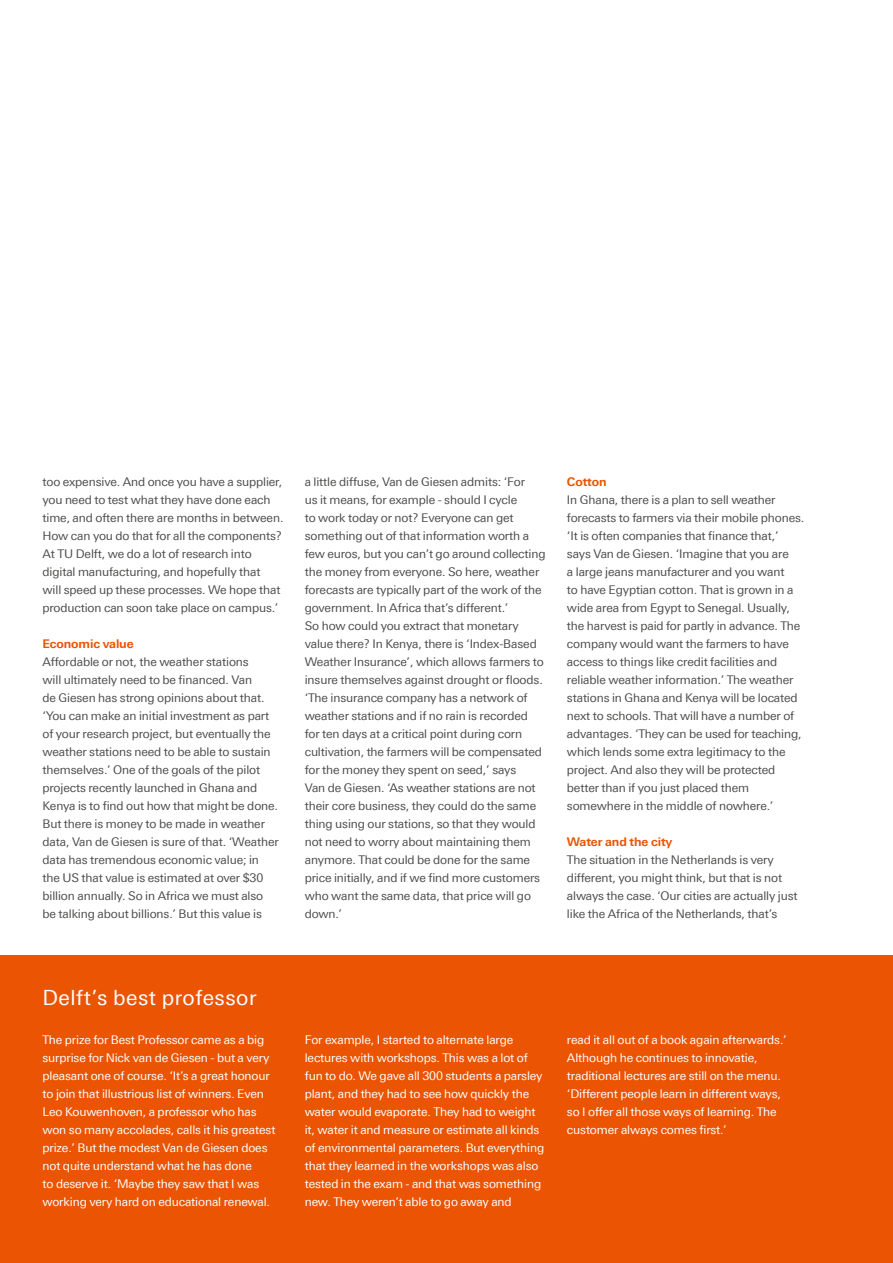
<style>
.page{position:relative;width:893px;height:1263px;background:#fff}
.page>*{position:absolute;margin:0;border:0;box-sizing:border-box;transform-origin:0 0}
.t1{font:21px "Linotype Univers 430";letter-spacing:.025em;color:#fff}
.t2{font:12px/18px "Linotype Univers 430";letter-spacing:-.01em;color:#4d4d4c}
.t3{font:12px/18px "Linotype Univers 430";letter-spacing:-.01em;color:#fff}
.t4{font:700 12px "Linotype Univers 630";letter-spacing:-.01em;color:#eb5403}
</style>
<div class="page">
<div style="left:0;top:955px;width:893px;height:308px;background:#eb5403"></div>
<p class="t2" style="left:43px;top:473px;width:242px">too expensive. And once you have a supplier, you need to test what they have done each time, and often there are months in between.<br>How can you do that for all the components?<br>At TU Delft, we do a lot of research into digital manufacturing, and hopefully that<br>will speed up these processes. We hope that production can soon take place on campus.’</p>
<p class="t4" style="left:43px;top:637px;width:93px">Economic value</p>
<p class="t2" style="left:43px;top:653px;width:238px">Affordable or not, the weather stations<br>will ultimately need to be financed. Van<br>de Giesen has strong opinions about that. ‘You can make an initial investment as part of your research project, but eventually the weather stations need to be able to sustain themselves.’ One of the goals of the pilot projects recently launched in Ghana and Kenya is to find out how that might be done.<br>But there is money to be made in weather data, Van de Giesen is sure of that. ‘Weather data has tremendous economic value; in the US that value is estimated at over $30 billion annually. So in Africa we must also be talking about billions.’ But this value is</p>
<p class="t2" style="left:305px;top:473px;width:242px">a little diffuse, Van de Giesen admits: ‘For<br>us it means, for example - should I cycle<br>to work today or not? Everyone can get something out of that information worth a few euros, but you can’t go around collecting the money from everyone. So here, weather forecasts are typically part of the work of the government. In Africa that’s different.’<br>So how could you extract that monetary value there? In Kenya, there is ‘Index-Based Weather Insurance’, which allows farmers to insure themselves against drought or floods. ‘The insurance company has a network of weather stations and if no rain is recorded for ten days at a critical point during corn cultivation, the farmers will be compensated for the money they spent on seed,’ says<br>Van de Giesen. ‘As weather stations are not their core business, they could do the same thing using our stations, so that they would not need to worry about maintaining them anymore. That could be done for the same price initially, and if we find more customers who want the same data, that price will go down.’</p>
<p class="t4" style="left:567px;top:475px;width:41px">Cotton</p>
<p class="t2" style="left:567px;top:491px;width:239px">In Ghana, there is a plan to sell weather forecasts to farmers via their mobile phones. ‘It is often companies that finance that,’ says Van de Giesen. ‘Imagine that you are<br>a large jeans manufacturer and you want<br>to have Egyptian cotton. That is grown in a wide area from Egypt to Senegal. Usually, the harvest is paid for partly in advance. The company would want the farmers to have access to things like credit facilities and reliable weather information.’ The weather stations in Ghana and Kenya will be located next to schools. That will have a number of advantages. ‘They can be used for teaching, which lends some extra legitimacy to the project. And also they will be protected better than if you just placed them somewhere in the middle of nowhere.’</p>
<p class="t4" style="left:567px;top:835px;width:107px">Water and the city</p>
<p class="t2" style="left:567px;top:851px;width:232px">The situation in the Netherlands is very different, you might think, but that is not always the case. ‘Our cities are actually just like the Africa of the Netherlands, that’s</p>
<h1 class="t1" style="left:43px;top:985px;width:216px">Delft’s best professor</h1>
<p class="t3" style="left:43px;top:1031px;width:234px">The prize for Best Professor came as a big surprise for Nick van de Giesen - but a very pleasant one of course. ‘It’s a great honour to join that illustrious list of winners. Even Leo Kouwenhoven, a professor who has won so many accolades, calls it his greatest prize.’ But the modest Van de Giesen does not quite understand what he has done<br>to deserve it. ‘Maybe they saw that I was working very hard on educational renewal.</p>
<p class="t3" style="left:305px;top:1031px;width:241px">For example, I started to alternate large lectures with workshops. This was a lot of fun to do. We gave all 300 students a parsley plant, and they had to see how quickly the water would evaporate. They had to weight it, water it and measure or estimate all kinds of environmental parameters. But everything that they learned in the workshops was also tested in the exam - and that was something new. They weren’t able to go away and</p>
<p class="t3" style="left:567px;top:1031px;width:221px">read it all out of a book again afterwards.’ Although he continues to innovatie, traditional lectures are still on the menu. ‘Different people learn in different ways, so I offer all those ways of learning. The customer always comes first.’</p>
</div>
